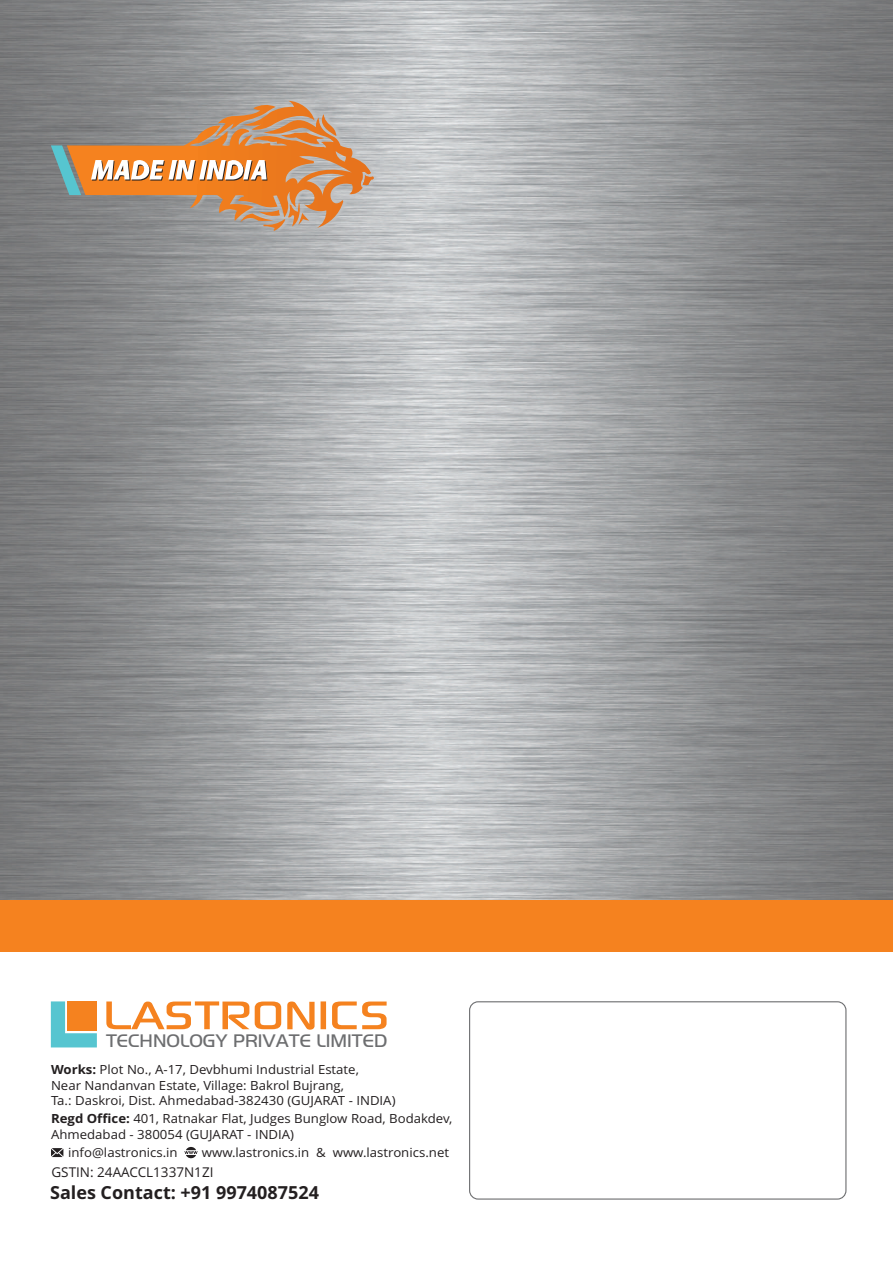
<style>
.page{position:relative;width:893px;height:1263px;background:#fff}
.page>*{position:absolute;margin:0;border:0;box-sizing:border-box;transform-origin:0 0}
.t1{font:18.9px "Handel Got D";color:#6d6e70}
.t2{font:700 18px "Open Sans";color:#231f20}
.t3{font:13.5px "Open Sans";color:#231f20}
.t4{font:12.6px/15.5px "Open Sans";color:#231f20;scale:1.05 1}
.s1{font-weight:700}
</style>
<div class="page">
<img style="left:0;top:0;width:893px;height:900px">
<div style="left:0;top:900px;width:893px;height:51px;background:#f5821f"></div>
<div style="left:469px;top:1001px;width:377px;height:198px;border:1px solid #6d6e70;border-radius:9px"></div>
<img style="left:69px;top:99px;width:310px;height:134px">
<img style="left:267px;top:117px;width:107px;height:114px">
<svg style="left:51px;top:117px;width:216px;height:114px;background:#b5906e"></svg>
<svg style="left:51px;top:1148px;width:12px;height:9px"></svg>
<svg style="left:184px;top:1146px;width:14px;height:12px"></svg>
<svg style="left:51px;top:1001px;width:46px;height:46px"></svg>
<svg style="left:106px;top:1001px;width:281px;height:29px"></svg>
<div style="left:68px;top:1001px;width:29px;height:30px;background:#f5821f"></div>
<h1 class="t1" style="left:106px;top:1031px;width:283px">TECHNOLOGY PRIVATE LIMITED</h1>
<p class="t4" style="left:51px;top:1063px;width:330px"><span class="s1">Works:</span> Plot No., A-17, Devbhumi Industrial Estate,<br>Near Nandanvan Estate, Village: Bakrol Bujrang,<br>Ta.: Daskroi, Dist. Ahmedabad-382430 (GUJARAT - INDIA)</p>
<p class="t4" style="left:51px;top:1112px;width:384px"><span class="s1">Regd Office:</span> 401, Ratnakar Flat, Judges Bunglow Road, Bodakdev,<br>Ahmedabad - 380054 (GUJARAT - INDIA)</p>
<p class="t4" style="left:68px;top:1146px;width:106px">info@lastronics.in</p>
<p class="t4" style="left:202px;top:1146px;width:237px">www.lastronics.in &amp; www.lastronics.net</p>
<p class="t3" style="left:51px;top:1166px;width:164px">GSTIN: 24AACCL1337N1ZI</p>
<h2 class="t2" style="left:50px;top:1185px;width:270px">Sales Contact: +91 9974087524</h2>
</div>
